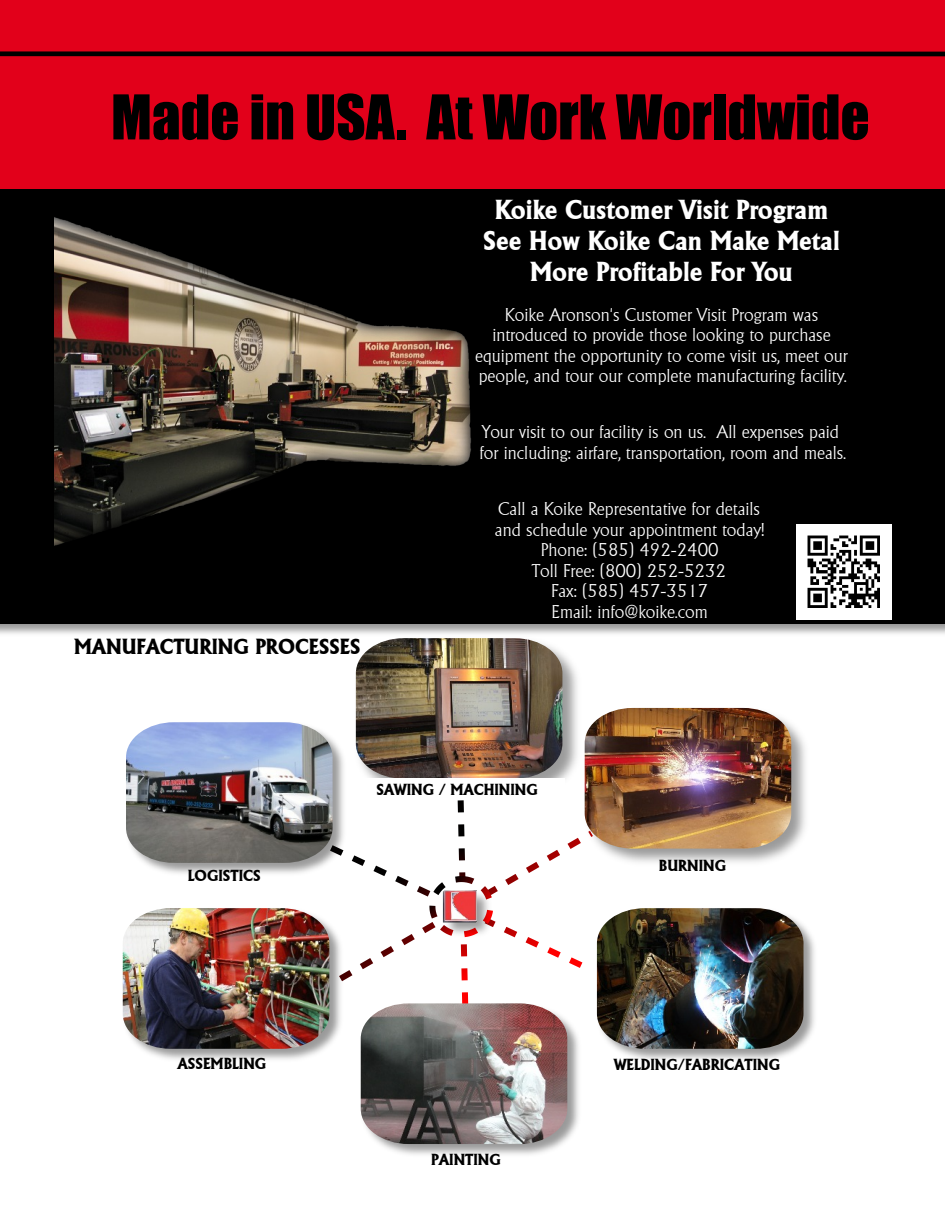
<style>
.page{position:relative;width:945px;height:1215px;background:#fff}
.page>*{position:absolute;margin:0;border:0;box-sizing:border-box;transform-origin:0 0}
.t1{font:57px "Impact";color:#000}
.t2{font:26.7px/31px "Andre Heavy SF Bold";color:#fff;text-align:center}
.t3{font:21.3px "Andre Heavy SF Bold";color:#000}
.t4{font:18px/20.5px "Andre Light SF";color:#fff;text-align:center}
.t5{font:15.6px "Andre Heavy SF Bold";color:#000}
</style>
<div class="page">
<div style="left:0;top:189px;width:945px;height:435px;background:#000"></div>
<img style="left:146px;top:741px;width:198px;height:133px">
<img style="left:126px;top:722px;width:207px;height:141px">
<img style="left:351px;top:634px;width:234px;height:145px">
<img style="left:356px;top:638px;width:206px;height:141px">
<img style="left:581px;top:705px;width:225px;height:158px">
<img style="left:585px;top:708px;width:206px;height:141px">
<img style="left:596px;top:926px;width:219px;height:134px">
<img style="left:597px;top:908px;width:206px;height:141px">
<img style="left:122px;top:926px;width:217px;height:134px">
<img style="left:123px;top:908px;width:206px;height:141px">
<svg style="left:330px;top:800px;width:263px;height:228px"></svg>
<img style="left:359px;top:1001px;width:224px;height:154px">
<img style="left:361px;top:1003px;width:206px;height:141px">
<img style="left:438px;top:886px;width:58px;height:57px">
<img style="left:441px;top:888px;width:37px;height:38px">
<img style="left:797px;top:525px;width:95px;height:95px">
<div style="left:0;top:0;width:945px;height:189px;background:#e2001a"></div>
<div style="left:0;top:51px;width:945px;height:5px;background:#000"></div>
<img style="left:54px;top:192px;width:486px;height:394px">
<h1 class="t1" style="left:111px;top:94px;width:760px">Made in USA. At Work Worldwide</h1>
<h2 class="t2" style="left:483px;top:196px;width:358px">Koike Customer Visit Program<br>See How Koike Can Make Metal<br>More Profitable For You</h2>
<p class="t4" style="left:475px;top:304px;width:374px">Koike Aronson's Customer Visit Program was introduced to provide those looking to purchase equipment the opportunity to come visit us, meet our people, and tour our complete manufacturing facility.</p>
<p class="t4" style="left:480px;top:422px;width:368px;text-align:left">Your visit to our facility is on us. All expenses paid for including: airfare, transportation, room and meals.</p>
<p class="t3" style="left:74px;top:639px;width:288px">MANUFACTURING PROCESSES</p>
<p class="t4" style="left:495px;top:499px;width:271px">Call a Koike Representative for details and schedule your appointment today!<br>Phone: (585) 492-2400<br>Toll Free: (800) 252-5232<br>Fax: (585) 457-3517<br>Email: info@koike.com</p>
<p class="t5" style="left:188px;top:870px;width:74px">LOGISTICS</p>
<p class="t5" style="left:376px;top:783px;width:163px">SAWING / MACHINING</p>
<p class="t5" style="left:659px;top:860px;width:69px">BURNING</p>
<p class="t5" style="left:178px;top:1057px;width:90px">ASSEMBLING</p>
<p class="t5" style="left:431px;top:1154px;width:71px">PAINTING</p>
<p class="t5" style="left:614px;top:1058px;width:168px">WELDING/FABRICATING</p>
</div>
